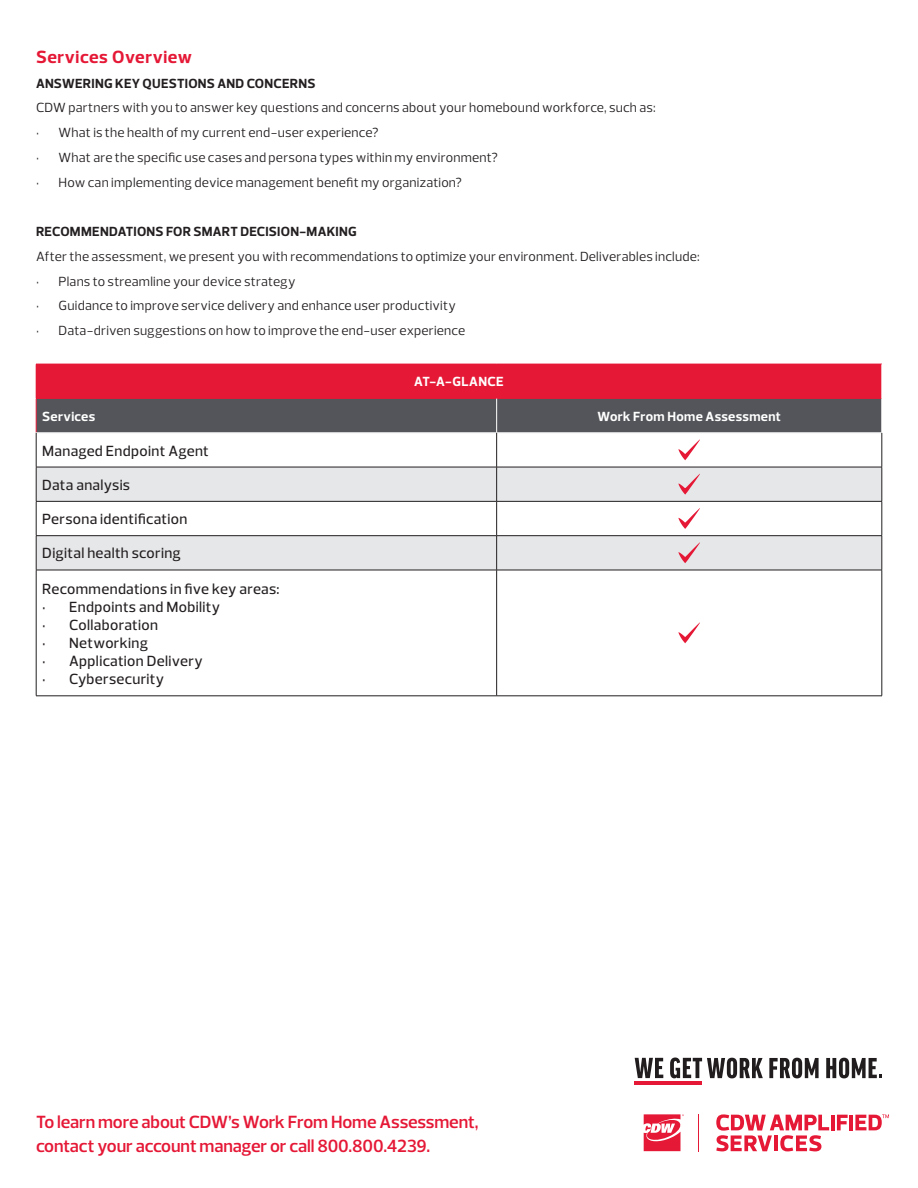
<style>
.page{position:relative;width:918px;height:1188px;background:#fff}
.page>*{position:absolute;margin:0;border:0;box-sizing:border-box;transform-origin:0 0}
.t1{font:600 18px/24px "Prelo";letter-spacing:-.005em;color:#e51836}
.Body{font:700 18px "Prelo";letter-spacing:.03em;color:#e51836}
.t2{font:500 15px "Prelo";letter-spacing:.02em;color:#231f20}
.Body-2{font:13.5px "Prelo";letter-spacing:.015em;color:#231f20}
.Body-3{font:700 13.5px "Prelo";letter-spacing:.015em;color:#231f20}
.t3{font:700 13.5px "Prelo";letter-spacing:.025em;color:#fff}
</style>
<div class="page">
<svg style="left:644px;top:1114px;width:40px;height:37px"></svg>
<hr style="left:831px;top:1115px;width:3px;height:15px;background:#e51836">
<svg style="left:837px;top:1115px;width:11px;height:15px"></svg>
<hr style="left:849px;top:1115px;width:4px;height:15px;background:#e51836">
<svg style="left:855px;top:1114px;width:34px;height:16px"></svg>
<svg style="left:716px;top:1114px;width:113px;height:37px"></svg>
<hr style="left:698px;top:1114px;width:1px;height:38px;background:#e51836">
<div style="left:36px;top:364px;width:846px;height:34px;background:#e51836"></div>
<div style="left:37px;top:399px;width:845px;height:33px;background:#54555a"></div>
<hr style="left:36px;top:398px;width:461px;height:1px;background:#e51836">
<hr style="left:36px;top:399px;width:1px;height:34px;background:#e51836">
<hr style="left:497px;top:398px;width:385px;height:1px;background:#e51836">
<hr style="left:496px;top:399px;width:1px;height:34px;background:#fff">
<hr style="left:36px;top:432px;width:461px;height:1px;background:#e6e7e9">
<hr style="left:497px;top:432px;width:385px;height:1px;background:#e6e7e9">
<hr style="left:36px;top:433px;width:1px;height:34px;background:#231f20">
<hr style="left:496px;top:433px;width:1px;height:34px;background:#231f20">
<hr style="left:882px;top:433px;width:1px;height:34px;background:#231f20">
<hr style="left:36px;top:502px;width:1px;height:33px;background:#231f20">
<hr style="left:496px;top:502px;width:1px;height:33px;background:#231f20">
<hr style="left:882px;top:502px;width:1px;height:33px;background:#231f20">
<hr style="left:36px;top:570px;width:1px;height:126px;background:#231f20">
<hr style="left:496px;top:570px;width:1px;height:126px;background:#231f20">
<hr style="left:882px;top:570px;width:1px;height:126px;background:#231f20">
<hr style="left:36px;top:696px;width:461px;height:1px;background:#231f20">
<hr style="left:497px;top:696px;width:385px;height:1px;background:#231f20">
<hr style="left:882px;top:467px;width:1px;height:34px;background:#231f20">
<hr style="left:36px;top:501px;width:461px;height:1px;background:#231f20">
<hr style="left:497px;top:501px;width:385px;height:1px;background:#231f20">
<hr style="left:36px;top:535px;width:461px;height:1px;background:#231f20">
<hr style="left:497px;top:535px;width:385px;height:1px;background:#231f20">
<hr style="left:882px;top:536px;width:1px;height:34px;background:#231f20">
<hr style="left:36px;top:570px;width:461px;height:1px;background:#231f20">
<hr style="left:497px;top:570px;width:385px;height:1px;background:#231f20">
<svg style="left:678px;top:439px;width:22px;height:21px"></svg>
<div style="left:36px;top:467px;width:846px;height:34px;background:#e6e7e9"></div>
<svg style="left:678px;top:508px;width:22px;height:21px"></svg>
<div style="left:36px;top:536px;width:846px;height:34px;background:#e6e7e9"></div>
<svg style="left:678px;top:622px;width:22px;height:21px"></svg>
<svg style="left:769px;top:1058px;width:50px;height:20px"></svg>
<svg style="left:826px;top:1058px;width:56px;height:20px"></svg>
<svg style="left:635px;top:1058px;width:128px;height:20px"></svg>
<hr style="left:635px;top:1082px;width:67px;height:3px;background:#e51836">
<p class="Body" style="left:36px;top:46px;width:158px">Services Overview</p>
<p class="Body-3" style="left:36px;top:75px;width:281px">ANSWERING KEY QUESTIONS AND CONCERNS</p>
<p class="Body-2" style="left:36px;top:100px;width:621px">CDW partners with you to answer key questions and concerns about your homebound workforce, such as:</p>
<p class="Body-2" style="left:36px;top:124px;width:344px">· What is the health of my current end-user experience?</p>
<p class="Body-2" style="left:36px;top:149px;width:464px">· What are the specific use cases and persona types within my environment?</p>
<p class="Body-2" style="left:36px;top:174px;width:428px">· How can implementing device management benefit my organization?</p>
<p class="Body-3" style="left:36px;top:223px;width:322px">RECOMMENDATIONS FOR SMART DECISION-MAKING</p>
<p class="Body-2" style="left:36px;top:248px;width:665px">After the assessment, we present you with recommendations to optimize your environment. Deliverables include:</p>
<p class="Body-2" style="left:36px;top:273px;width:261px">· Plans to streamline your device strategy</p>
<p class="Body-2" style="left:36px;top:298px;width:421px">· Guidance to improve service delivery and enhance user productivity</p>
<p class="Body-2" style="left:36px;top:322px;width:431px">· Data-driven suggestions on how to improve the end-user experience</p>
<p class="t3" style="left:414px;top:373px;width:91px">AT-A-GLANCE</p>
<p class="t3" style="left:42px;top:408px;width:55px">Services</p>
<p class="t3" style="left:597px;top:408px;width:185px">Work From Home Assessment</p>
<p class="t2" style="left:42px;top:441px;width:168px">Managed Endpoint Agent</p>
<p class="t2" style="left:42px;top:476px;width:89px">Data analysis</p>
<p class="t2" style="left:42px;top:510px;width:147px">Persona identification</p>
<p class="t2" style="left:42px;top:544px;width:140px">Digital health scoring</p>
<p class="t2" style="left:42px;top:579px;width:239px">Recommendations in five key areas:</p>
<p class="t2" style="left:42px;top:597px;width:180px">• Endpoints and Mobility</p>
<p class="t2" style="left:42px;top:615px;width:117px">• Collaboration</p>
<p class="t2" style="left:42px;top:633px;width:107px">• Networking</p>
<p class="t2" style="left:42px;top:651px;width:162px">• Application Delivery</p>
<p class="t2" style="left:42px;top:669px;width:124px">• Cybersecurity</p>
<h1 class="t1" style="left:36px;top:1110px;width:444px">To learn more about CDW’s Work From Home Assessment, contact your account manager or call 800.800.4239.</h1>
</div>
